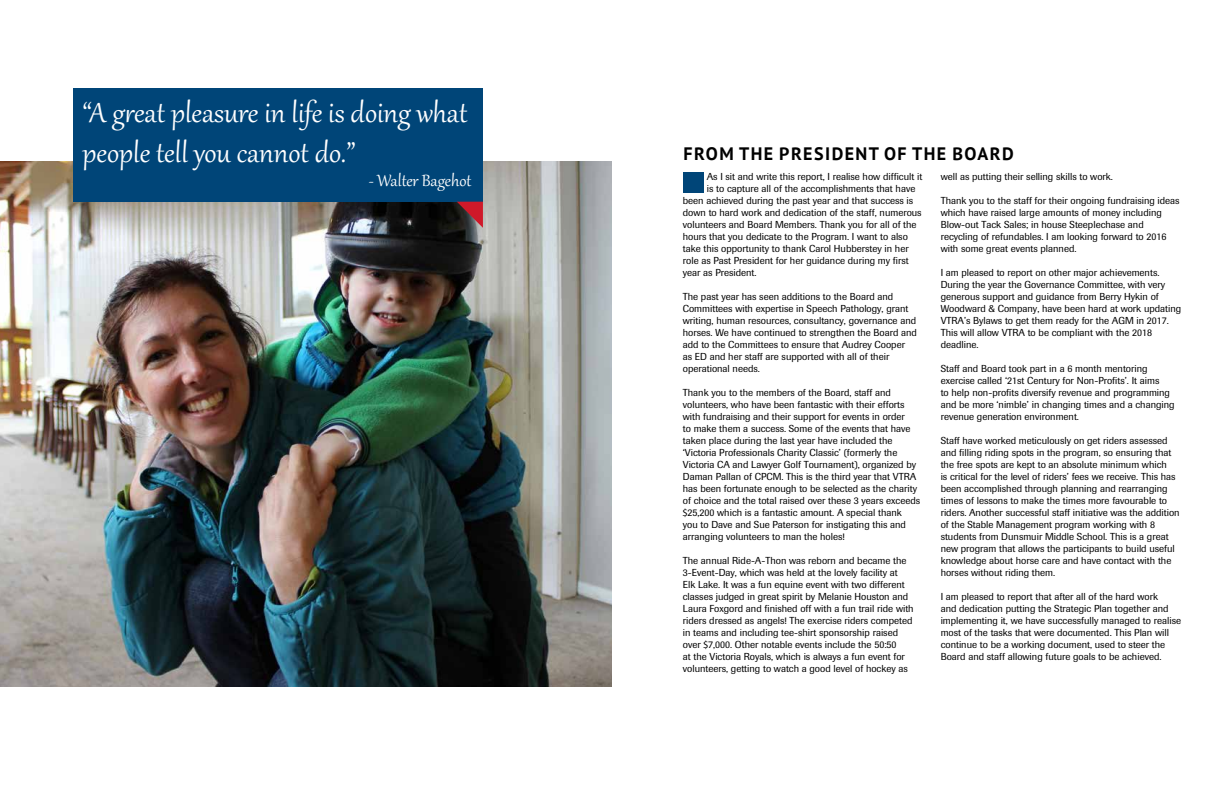
<style>
.page{position:relative;width:1224px;height:792px;background:#fff}
.page>*{position:absolute;margin:0;border:0;box-sizing:border-box;transform-origin:0 0}
.t1{font:34px/40.8px "Gabriola";color:#fff}
.t2{font:20px "Gabriola";color:#fff}
.t3{font:700 18px "PT Sans";letter-spacing:.08em;color:#000}
.t4{font:10px/12px "Imago";color:#000}
</style>
<div class="page">
<img style="left:0;top:162px;width:612px;height:525px">
<div style="left:73px;top:88px;width:410px;height:114px;background:#004578"></div>
<svg style="left:457px;top:202px;width:26px;height:26px"></svg>
<div style="left:683px;top:173px;width:20px;height:20px;background:#004578"></div>
<h1 class="t1" style="left:83px;top:89px;width:386px">“A great pleasure in life is doing what people tell you cannot do.”</h1>
<h2 class="t2" style="left:369px;top:168px;width:104px">- Walter Bagehot</h2>
<h3 class="t3" style="left:684px;top:141px;width:332px">FROM THE PRESIDENT OF THE BOARD</h3>
<p class="t4" style="left:707px;top:171px;width:217px">As I sit and write this report, I realise how difficult it</p>
<p class="t4" style="left:707px;top:183px;width:210px">is to capture all of the accomplishments that have</p>
<p class="t4" style="left:683px;top:195px;width:232px">been achieved during the past year and that success is</p>
<p class="t4" style="left:683px;top:207px;width:240px">down to hard work and dedication of the staff, numerous</p>
<p class="t4" style="left:683px;top:219px;width:235px">volunteers and Board Members. Thank you for all of the</p>
<p class="t4" style="left:683px;top:231px;width:227px">hours that you dedicate to the Program. I want to also</p>
<p class="t4" style="left:683px;top:243px;width:227px">take this opportunity to thank Carol Hubberstey in her</p>
<p class="t4" style="left:683px;top:255px;width:227px">role as Past President for her guidance during my first</p>
<p class="t4" style="left:683px;top:267px;width:75px">year as President.</p>
<p class="t4" style="left:683px;top:291px;width:236px">The past year has seen additions to the Board and Committees with expertise in Speech Pathology, grant writing, human resources, consultancy, governance and horses. We have continued to strengthen the Board and add to the Committees to ensure that Audrey Cooper<br>as ED and her staff are supported with all of their operational needs.</p>
<p class="t4" style="left:683px;top:387px;width:239px">Thank you to the members of the Board, staff and volunteers, who have been fantastic with their efforts with fundraising and their support for events in order<br>to make them a success. Some of the events that have taken place during the last year have included the ‘Victoria Professionals Charity Classic’ (formerly the Victoria CA and Lawyer Golf Tournament), organized by Daman Pallan of CPCM. This is the third year that VTRA has been fortunate enough to be selected as the charity of choice and the total raised over these 3 years exceeds $25,200 which is a fantastic amount. A special thank<br>you to Dave and Sue Paterson for instigating this and arranging volunteers to man the holes!</p>
<p class="t4" style="left:683px;top:555px;width:232px">The annual Ride-A-Thon was reborn and became the 3-Event-Day, which was held at the lovely facility at<br>Elk Lake. It was a fun equine event with two different classes judged in great spirit by Melanie Houston and Laura Foxgord and finished off with a fun trail ride with riders dressed as angels! The exercise riders competed in teams and including tee-shirt sponsorship raised over $7,000. Other notable events include the 50:50<br>at the Victoria Royals, which is always a fun event for volunteers, getting to watch a good level of hockey as</p>
<p class="t4" style="left:941px;top:171px;width:174px">well as putting their selling skills to work.</p>
<p class="t4" style="left:941px;top:195px;width:241px">Thank you to the staff for their ongoing fundraising ideas which have raised large amounts of money including Blow-out Tack Sales; in house Steeplechase and recycling of refundables. I am looking forward to 2016 with some great events planned.</p>
<p class="t4" style="left:941px;top:267px;width:242px">I am pleased to report on other major achievements.<br>During the year the Governance Committee, with very generous support and guidance from Berry Hykin of Woodward &amp; Company, have been hard at work updating VTRA’s Bylaws to get them ready for the AGM in 2017.<br>This will allow VTRA to be compliant with the 2018 deadline.</p>
<p class="t4" style="left:941px;top:363px;width:236px">Staff and Board took part in a 6 month mentoring exercise called ‘21st Century for Non-Profits’. It aims<br>to help non-profits diversify revenue and programming and be more ‘nimble’ in changing times and a changing revenue generation environment.</p>
<p class="t4" style="left:941px;top:435px;width:240px">Staff have worked meticulously on get riders assessed and filling riding spots in the program, so ensuring that the free spots are kept to an absolute minimum which<br>is critical for the level of riders’ fees we receive. This has been accomplished through planning and rearranging times of lessons to make the times more favourable to riders. Another successful staff initiative was the addition of the Stable Management program working with 8 students from Dunsmuir Middle School. This is a great new program that allows the participants to build useful knowledge about horse care and have contact with the horses without riding them.</p>
<p class="t4" style="left:941px;top:591px;width:242px">I am pleased to report that after all of the hard work<br>and dedication putting the Strategic Plan together and implementing it, we have successfully managed to realise most of the tasks that were documented. This Plan will continue to be a working document, used to steer the Board and staff allowing future goals to be achieved.</p>
</div>
